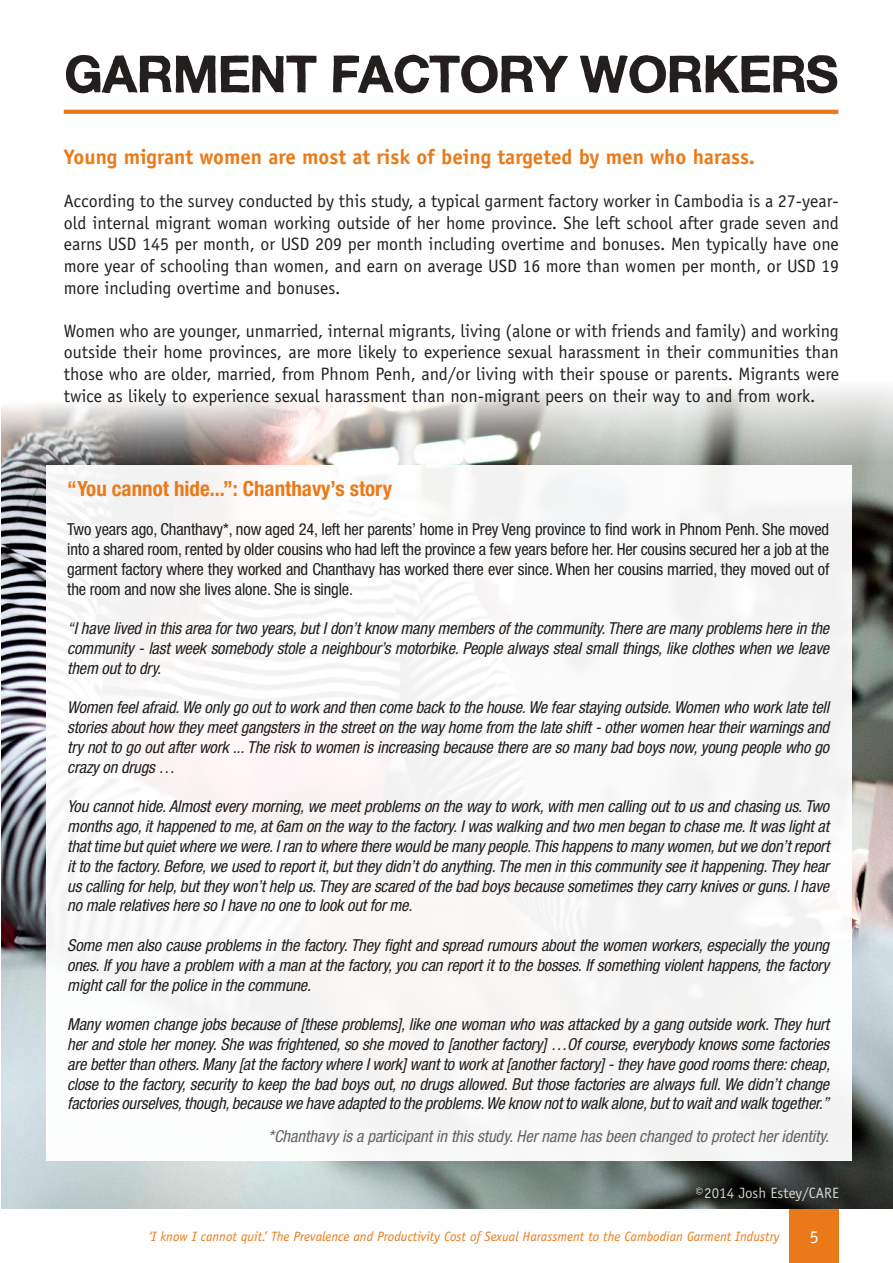
<style>
.page{position:relative;width:893px;height:1263px;background:#fff}
.page>*{position:absolute;margin:0;border:0;box-sizing:border-box;transform-origin:0 0}
.t1{font:700 51px "Sketchetik Fill";letter-spacing:-.02em;color:#241f1f}
.t2{font:700 21px "Officina Sans Std";color:#ea7a19}
.t3{font:700 condensed 21px "Helvetica Neue LT Std";color:#ea7a19}
.t4{font:18px/21.6px "Officina Sans Std";color:#241f1f;text-align:justify}
.t5{font:18px "Officina Sans Std";color:#fff}
.t6{font:italic condensed 16.5px/19.8px "Helvetica Neue LT Std";letter-spacing:-.01em;color:#241f1f;text-align:justify}
.t7{font:condensed 16.5px/19.8px "Helvetica Neue LT Std";letter-spacing:-.01em;color:#241f1f;text-align:justify}
.t8{font:italic condensed 16.5px "Helvetica Neue LT Std";color:#656365}
.t9{font:15px "Officina Sans Std";color:#fff}
.t10{font:italic 13.5px "Officina Sans Std";color:#ea7a19}
</style>
<div class="page">
<div style="left:790px;top:1209px;width:49px;height:54px;background:#ea7a19"></div>
<svg style="left:64px;top:110px;width:774px;height:4px;background:#ea7c1c"></svg>
<img style="left:2px;top:387px;width:891px;height:822px">
<div style="left:46px;top:466px;width:806px;height:695px;background:#f8f7f7"></div>
<h1 class="t1" style="left:64px;top:42px;width:776px">GARMENT FACTORY WORKERS</h1>
<p class="t2" style="left:64px;top:144px;width:693px">Young migrant women are most at risk of being targeted by men who harass.</p>
<p class="t4" style="left:64px;top:190px;width:777px">According to the survey conducted by this study, a typical garment factory worker in Cambodia is a 27-year&shy;old internal migrant woman working outside of her home province. She left school after grade seven and earns USD 145 per month, or USD 209 per month including overtime and bonuses. Men typically have one more year of schooling than women, and earn on average USD 16 more than women per month, or USD 19 more including overtime and bonuses.</p>
<p class="t4" style="left:64px;top:320px;width:777px">Women who are younger, unmarried, internal migrants, living (alone or with friends and family) and working outside their home provinces, are more likely to experience sexual harassment in their communities than those who are older, married, from Phnom Penh, and/or living with their spouse or parents. Migrants were twice as likely to experience sexual harassment than non-migrant peers on their way to and from work.</p>
<p class="t3" style="left:67px;top:475px;width:326px">“You cannot hide...”: Chanthavy’s story</p>
<p class="t7" style="left:67px;top:519px;width:763px">Two years ago, Chanthavy*, now aged 24, left her parents’ home in Prey Veng province to find work in Phnom Penh. She moved into a shared room, rented by older cousins who had left the province a few years before her. Her cousins secured her a job at the garment factory where they worked and Chanthavy has worked there ever since. When her cousins married, they moved out of the room and now she lives alone. She is single.</p>
<p class="t6" style="left:67px;top:619px;width:763px">“I have lived in this area for two years, but I don’t know many members of the community. There are many problems here in the community - last week somebody stole a neighbour’s motorbike. People always steal small things, like clothes when we leave them out to dry.</p>
<p class="t6" style="left:67px;top:698px;width:763px">Women feel afraid. We only go out to work and then come back to the house. We fear staying outside. Women who work late tell stories about how they meet gangsters in the street on the way home from the late shift - other women hear their warnings and try not to go out after work ... The risk to women is increasing because there are so many bad boys now, young people who go crazy on drugs …</p>
<p class="t6" style="left:67px;top:797px;width:763px">You cannot hide. Almost every morning, we meet problems on the way to work, with men calling out to us and chasing us. Two months ago, it happened to me, at 6am on the way to the factory. I was walking and two men began to chase me. It was light at that time but quiet where we were. I ran to where there would be many people. This happens to many women, but we don’t report it to the factory. Before, we used to report it, but they didn’t do anything. The men in this community see it happening. They hear us calling for help, but they won’t help us. They are scared of the bad boys because sometimes they carry knives or guns. I have no male relatives here so I have no one to look out for me.</p>
<p class="t6" style="left:67px;top:936px;width:763px">Some men also cause problems in the factory. They fight and spread rumours about the women workers, especially the young ones. If you have a problem with a man at the factory, you can report it to the bosses. If something violent happens, the factory might call for the police in the commune.</p>
<p class="t6" style="left:67px;top:1015px;width:764px">Many women change jobs because of [these problems], like one woman who was attacked by a gang outside work. They hurt her and stole her money. She was frightened, so she moved to [another factory] …Of course, everybody knows some factories are better than others. Many [at the factory where I work] want to work at [another factory] - they have good rooms there: cheap, close to the factory, security to keep the bad boys out, no drugs allowed. But those factories are always full. We didn’t change factories ourselves, though, because we have adapted to the problems. We know not to walk alone, but to wait and walk together.”</p>
<p class="t8" style="left:268px;top:1126px;width:562px">*Chanthavy is a participant in this study. Her name has been changed to protect her identity.</p>
<p class="t9" style="left:696px;top:1184px;width:145px">©2014 Josh Estey/CARE</p>
<p class="t10" style="left:149px;top:1228px;width:632px">‘I know I cannot quit.’ The Prevalence and Productivity Cost of Sexual Harassment to the Cambodian Garment Industry</p>
<p class="t5" style="left:810px;top:1226px;width:10px">5</p>
</div>
